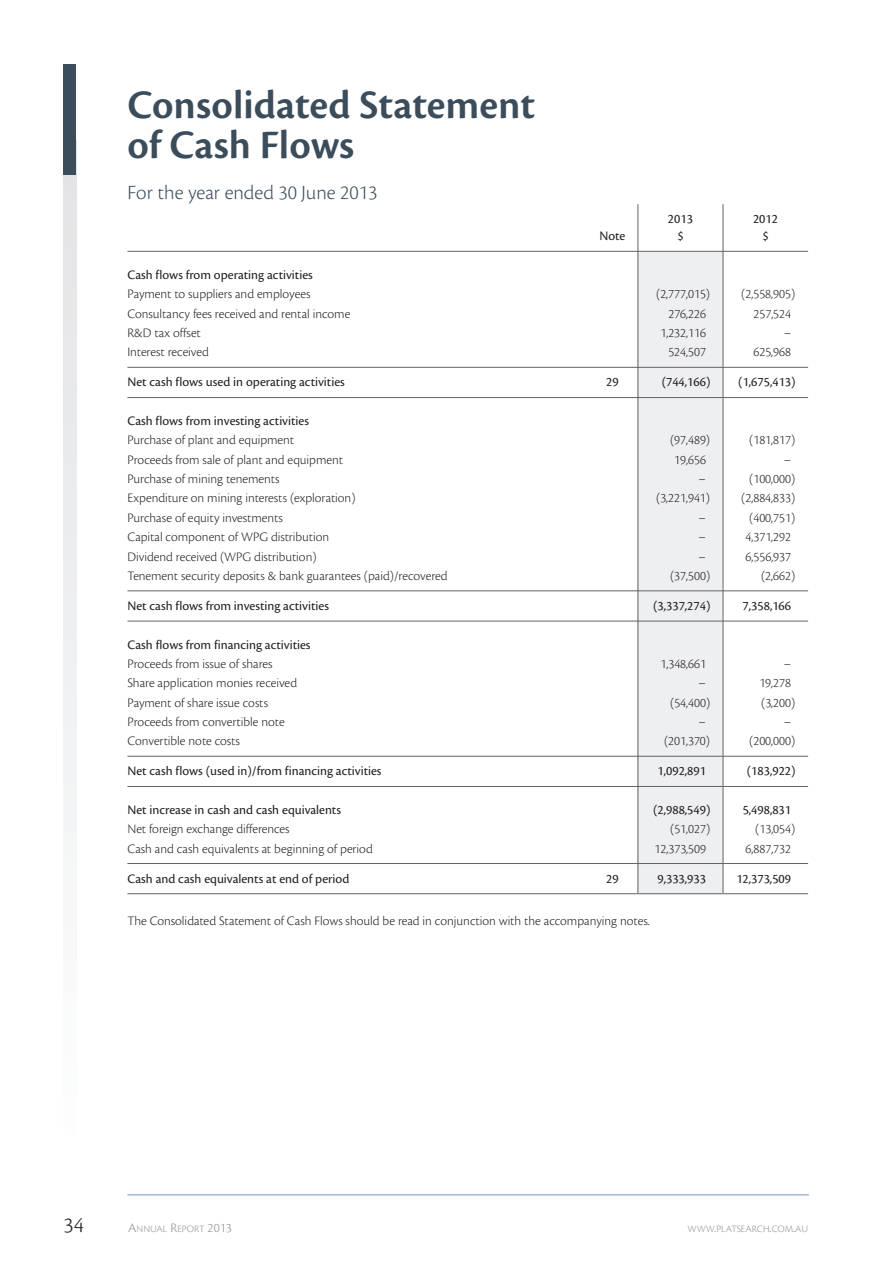
<style>
.page{position:relative;width:893px;height:1263px;background:#fff}
.page>*{position:absolute;margin:0;border:0;box-sizing:border-box;transform-origin:0 0}
.t1{font:600 42px/40.5px "Cronos Pro";color:#3b4c5b}
.t2{font:22.5px "Cronos Pro Lt Capt";color:#231f20}
.t3{font:300 21px "Cronos Pro";color:#3b4c5b}
.t4{font:300 13.5px "Cronos Pro";color:#231f20}
.t5{font:13.5px "Cronos Pro";color:#231f20}
.t6{font:10.2px "Cronos Pro Lt Capt";letter-spacing:-.005em;color:#939598}
.s1{font-size:13.5px}
</style>
<div class="page">
<svg style="left:64px;top:174px;width:12px;height:664px"></svg>
<div style="left:64px;top:64px;width:12px;height:110px;background:#3b4c5b"></div>
<div style="left:638px;top:252px;width:85px;height:642px;background:#eeeff1"></div>
<hr style="left:127px;top:251px;width:681px;height:1px;background:#636366">
<hr style="left:127px;top:367px;width:681px;height:1px;background:#636366">
<hr style="left:127px;top:397px;width:681px;height:1px;background:#636366">
<hr style="left:127px;top:591px;width:681px;height:1px;background:#636366">
<hr style="left:127px;top:621px;width:681px;height:1px;background:#636366">
<hr style="left:127px;top:756px;width:681px;height:1px;background:#636366">
<hr style="left:127px;top:786px;width:681px;height:1px;background:#636366">
<hr style="left:127px;top:863px;width:681px;height:1px;background:#636366">
<hr style="left:127px;top:893px;width:681px;height:1px;background:#636366">
<hr style="left:722px;top:204px;width:1px;height:689px;background:#636366">
<hr style="left:637px;top:204px;width:1px;height:689px;background:#636366">
<hr style="left:127px;top:1194px;width:681px;height:1px;background:#7495c5">
<h1 class="t1" style="left:127px;top:88px;width:409px">Consolidated Statement of Cash Flows</h1>
<h3 class="t3" style="left:127px;top:185px;width:251px">For the year ended 30 June 2013</h3>
<p class="t5" style="left:668px;top:214px;width:27px">2013</p>
<p class="t5" style="left:753px;top:214px;width:27px">2012</p>
<p class="t5" style="left:599px;top:231px;width:28px">Note</p>
<p class="t5" style="left:677px;top:231px;width:8px">$</p>
<p class="t5" style="left:762px;top:231px;width:8px">$</p>
<p class="t5" style="left:127px;top:270px;width:187px">Cash flows from operating activities</p>
<p class="t4" style="left:127px;top:289px;width:185px">Payment to suppliers and employees</p>
<p class="t4" style="left:656px;top:289px;width:55px">(2,777,015)</p>
<p class="t4" style="left:741px;top:289px;width:55px">(2,558,905)</p>
<p class="t4" style="left:127px;top:309px;width:224px">Consultancy fees received and rental income</p>
<p class="t4" style="left:668px;top:309px;width:39px">276,226</p>
<p class="t4" style="left:753px;top:309px;width:39px">257,524</p>
<p class="t4" style="left:127px;top:328px;width:75px">R&amp;D tax offset</p>
<p class="t4" style="left:660px;top:328px;width:47px">1,232,116</p>
<p class="t4" style="left:783px;top:328px;width:9px">–</p>
<p class="t4" style="left:127px;top:347px;width:83px">Interest received</p>
<p class="t4" style="left:668px;top:347px;width:39px">524,507</p>
<p class="t4" style="left:753px;top:347px;width:39px">625,968</p>
<p class="t5" style="left:127px;top:377px;width:219px">Net cash flows used in operating activities</p>
<p class="t5" style="left:606px;top:377px;width:14px">29</p>
<p class="t5" style="left:661px;top:377px;width:50px">(744,166)</p>
<p class="t5" style="left:738px;top:377px;width:59px">(1,675,413)</p>
<p class="t5" style="left:127px;top:416px;width:183px">Cash flows from investing activities</p>
<p class="t4" style="left:127px;top:435px;width:168px">Purchase of plant and equipment</p>
<p class="t4" style="left:670px;top:435px;width:42px">(97,489)</p>
<p class="t4" style="left:749px;top:435px;width:47px">(181,817)</p>
<p class="t4" style="left:127px;top:455px;width:217px">Proceeds from sale of plant and equipment</p>
<p class="t4" style="left:674px;top:455px;width:33px">19,656</p>
<p class="t4" style="left:783px;top:455px;width:9px">–</p>
<p class="t4" style="left:127px;top:474px;width:154px">Purchase of mining tenements</p>
<p class="t4" style="left:698px;top:474px;width:9px">–</p>
<p class="t4" style="left:749px;top:474px;width:47px">(100,000)</p>
<p class="t4" style="left:127px;top:493px;width:230px">Expenditure on mining interests (exploration)</p>
<p class="t4" style="left:656px;top:493px;width:55px">(3,221,941)</p>
<p class="t4" style="left:741px;top:493px;width:55px">(2,884,833)</p>
<p class="t4" style="left:127px;top:513px;width:157px">Purchase of equity investments</p>
<p class="t4" style="left:698px;top:513px;width:9px">–</p>
<p class="t4" style="left:749px;top:513px;width:48px">(400,751)</p>
<p class="t4" style="left:127px;top:532px;width:203px">Capital component of WPG distribution</p>
<p class="t4" style="left:698px;top:532px;width:9px">–</p>
<p class="t4" style="left:745px;top:532px;width:47px">4,371,292</p>
<p class="t4" style="left:127px;top:551px;width:191px">Dividend received (WPG distribution)</p>
<p class="t4" style="left:698px;top:551px;width:9px">–</p>
<p class="t4" style="left:745px;top:551px;width:47px">6,556,937</p>
<p class="t4" style="left:127px;top:571px;width:322px">Tenement security deposits &amp; bank guarantees (paid)/recovered</p>
<p class="t4" style="left:670px;top:571px;width:42px">(37,500)</p>
<p class="t4" style="left:761px;top:571px;width:36px">(2,662)</p>
<p class="t5" style="left:127px;top:601px;width:203px">Net cash flows from investing activities</p>
<p class="t5" style="left:653px;top:601px;width:59px">(3,337,274)</p>
<p class="t5" style="left:742px;top:601px;width:50px">7,358,166</p>
<p class="t5" style="left:127px;top:639px;width:185px">Cash flows from financing activities</p>
<p class="t4" style="left:127px;top:659px;width:147px">Proceeds from issue of shares</p>
<p class="t4" style="left:660px;top:659px;width:47px">1,348,661</p>
<p class="t4" style="left:783px;top:659px;width:9px">–</p>
<p class="t4" style="left:127px;top:678px;width:171px">Share application monies received</p>
<p class="t4" style="left:698px;top:678px;width:9px">–</p>
<p class="t4" style="left:759px;top:678px;width:33px">19,278</p>
<p class="t4" style="left:127px;top:697px;width:142px">Payment of share issue costs</p>
<p class="t4" style="left:670px;top:697px;width:41px">(54,400)</p>
<p class="t4" style="left:761px;top:697px;width:36px">(3,200)</p>
<p class="t4" style="left:127px;top:717px;width:159px">Proceeds from convertible note</p>
<p class="t4" style="left:698px;top:717px;width:9px">–</p>
<p class="t4" style="left:783px;top:717px;width:9px">–</p>
<p class="t4" style="left:127px;top:736px;width:114px">Convertible note costs</p>
<p class="t4" style="left:664px;top:736px;width:48px">(201,370)</p>
<p class="t4" style="left:749px;top:736px;width:48px">(200,000)</p>
<p class="t5" style="left:127px;top:766px;width:256px">Net cash flows (used in)/from financing activities</p>
<p class="t5" style="left:657px;top:766px;width:50px">1,092,891</p>
<p class="t5" style="left:746px;top:766px;width:50px">(183,922)</p>
<p class="t5" style="left:127px;top:805px;width:215px">Net increase in cash and cash equivalents</p>
<p class="t5" style="left:653px;top:805px;width:59px">(2,988,549)</p>
<p class="t5" style="left:742px;top:805px;width:50px">5,498,831</p>
<p class="t4" style="left:127px;top:824px;width:164px">Net foreign exchange differences</p>
<p class="t4" style="left:670px;top:824px;width:42px">(51,027)</p>
<p class="t4" style="left:755px;top:824px;width:42px">(13,054)</p>
<p class="t4" style="left:127px;top:843px;width:247px">Cash and cash equivalents at beginning of period</p>
<p class="t4" style="left:654px;top:843px;width:53px">12,373,509</p>
<p class="t4" style="left:745px;top:843px;width:47px">6,887,732</p>
<p class="t5" style="left:127px;top:874px;width:223px">Cash and cash equivalents at end of period</p>
<p class="t5" style="left:606px;top:874px;width:14px">29</p>
<p class="t5" style="left:657px;top:874px;width:50px">9,333,933</p>
<p class="t5" style="left:736px;top:874px;width:56px">12,373,509</p>
<p class="t4" style="left:127px;top:916px;width:524px">The Consolidated Statement of Cash Flows should be read in conjunction with the accompanying notes.</p>
<h2 class="t2" style="left:64px;top:1211px;width:22px">34</h2>
<p class="t6" style="left:128px;top:1222px;width:105px"><span class="s1">A</span>NNUAL <span class="s1">R</span>EPORT <span class="s1">2013</span></p>
<p class="t6" style="left:687px;top:1222px;width:122px">WWW<span class="s1">.</span>PLATSEARCH<span class="s1">.</span>COM<span class="s1">.</span>AU</p>
</div>
